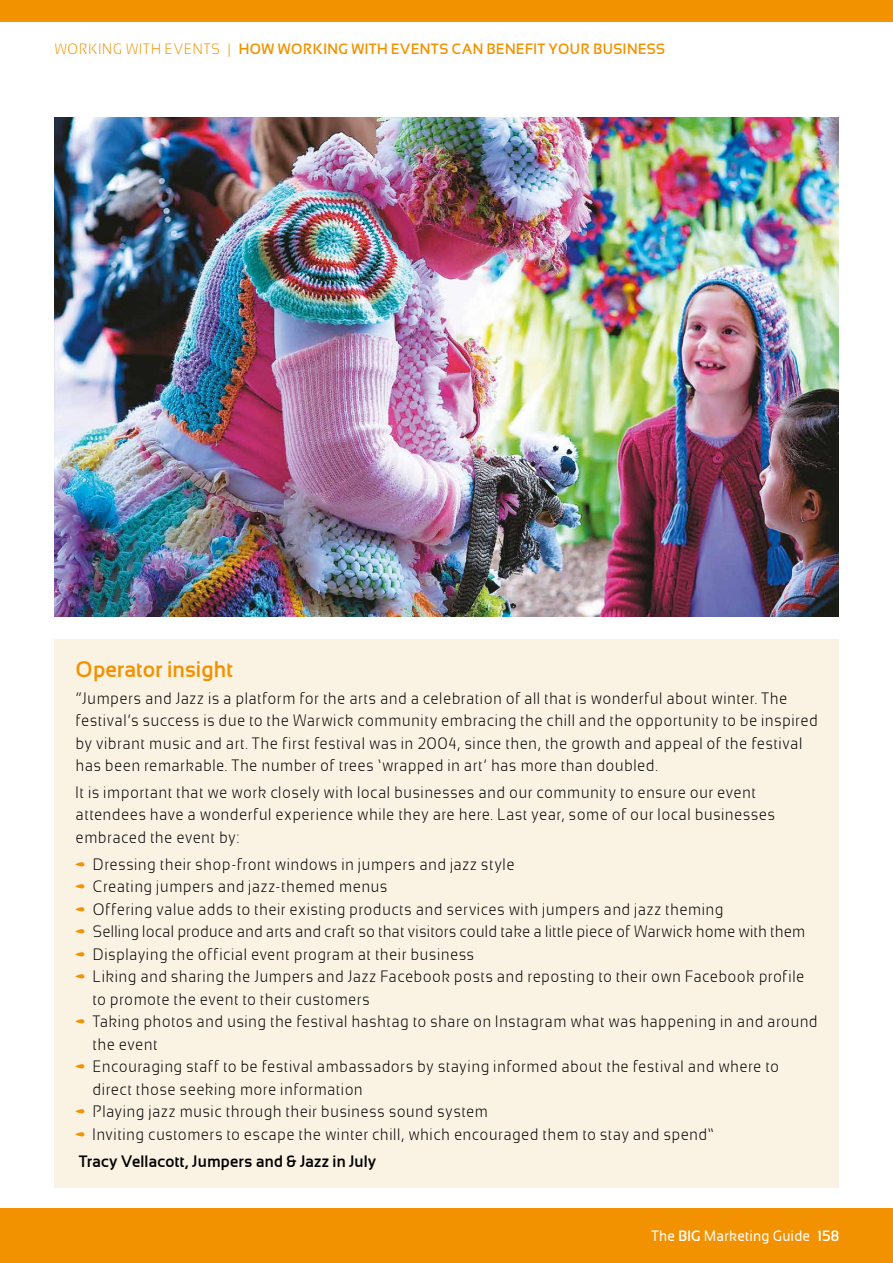
<style>
.page{position:relative;width:893px;height:1263px;background:#fff}
.page>*{position:absolute;margin:0;border:0;box-sizing:border-box;transform-origin:0 0}
.t1{font:700 22.5px "Sansation";color:#f39200}
.t2{font:300 16.5px/22.5px "Sansation";letter-spacing:.005em;color:#000}
.t3{font:300 16.5px "Sansation";letter-spacing:-.015em;color:#000}
.t4{font:700 15px "Sansation";letter-spacing:.02em;color:#f39200}
.t5{font:15px "Sansation";color:#fff}
.s1{font-weight:300}
.s2{color:#f39200}
.s3{font-weight:700}
</style>
<div class="page">
<div style="left:0;top:1209px;width:893px;height:54px;background:#f39200"></div>
<div style="left:0;top:0;width:893px;height:21px;background:#f39200"></div>
<div style="left:54px;top:639px;width:785px;height:549px;background:#faf3e4"></div>
<img style="left:54px;top:118px;width:785px;height:498px">
<p class="t4" style="left:54px;top:40px;width:613px"><span class="s1">WORKING WITH EVENTS |</span> HOW WORKING WITH EVENTS CAN BENEFIT YOUR BUSINESS</p>
<h1 class="t1" style="left:75px;top:655px;width:159px">Operator insight</h1>
<p class="t2" style="left:75px;top:687px;width:744px">“Jumpers and Jazz is a platform for the arts and a celebration of all that is wonderful about winter. The festival’s success is due to the Warwick community embracing the chill and the opportunity to be inspired by vibrant music and art. The first festival was in 2004, since then, the growth and appeal of the festival has been remarkable. The number of trees ‘wrapped in art’ has more than doubled.</p>
<p class="t2" style="left:75px;top:781px;width:701px">It is important that we work closely with local businesses and our community to ensure our event attendees have a wonderful experience while they are here. Last year, some of our local businesses embraced the event by:</p>
<p class="t2" style="left:75px;top:853px;width:441px"><span class="s2">•</span> Dressing their shop-front windows in jumpers and jazz style</p>
<p class="t2" style="left:75px;top:875px;width:314px"><span class="s2">•</span> Creating jumpers and jazz-themed menus</p>
<p class="t2" style="left:75px;top:898px;width:650px"><span class="s2">•</span> Offering value adds to their existing products and services with jumpers and jazz theming</p>
<p class="t3" style="left:75px;top:922px;width:732px"><span class="s2">•</span> Selling local produce and arts and craft so that visitors could take a little piece of Warwick home with them</p>
<p class="t2" style="left:75px;top:943px;width:401px"><span class="s2">•</span> Displaying the official event program at their business</p>
<p class="t2" style="left:92px;top:965px;width:714px;text-indent:-17px"><span class="s2">•</span> Liking and sharing the Jumpers and Jazz Facebook posts and reposting to their own Facebook profile to promote the event to their customers</p>
<p class="t2" style="left:92px;top:1010px;width:727px;text-indent:-17px"><span class="s2">•</span> Taking photos and using the festival hashtag to share on Instagram what was happening in and around the event</p>
<p class="t2" style="left:92px;top:1055px;width:688px;text-indent:-17px"><span class="s2">•</span> Encouraging staff to be festival ambassadors by staying informed about the festival and where to direct those seeking more information</p>
<p class="t2" style="left:75px;top:1100px;width:414px"><span class="s2">•</span> Playing jazz music through their business sound system</p>
<p class="t2" style="left:75px;top:1121px;width:640px;line-height:26.7px"><span class="s2">•</span> Inviting customers to escape the winter chill, which encouraged them to stay and spend”<br><span class="s3">Tracy Vellacott, Jumpers and &amp; Jazz in July</span></p>
<p class="t5" style="left:651px;top:1227px;width:189px">The <span class="s3">BIG</span> Marketing Guide <span class="s3">158</span></p>
</div>
